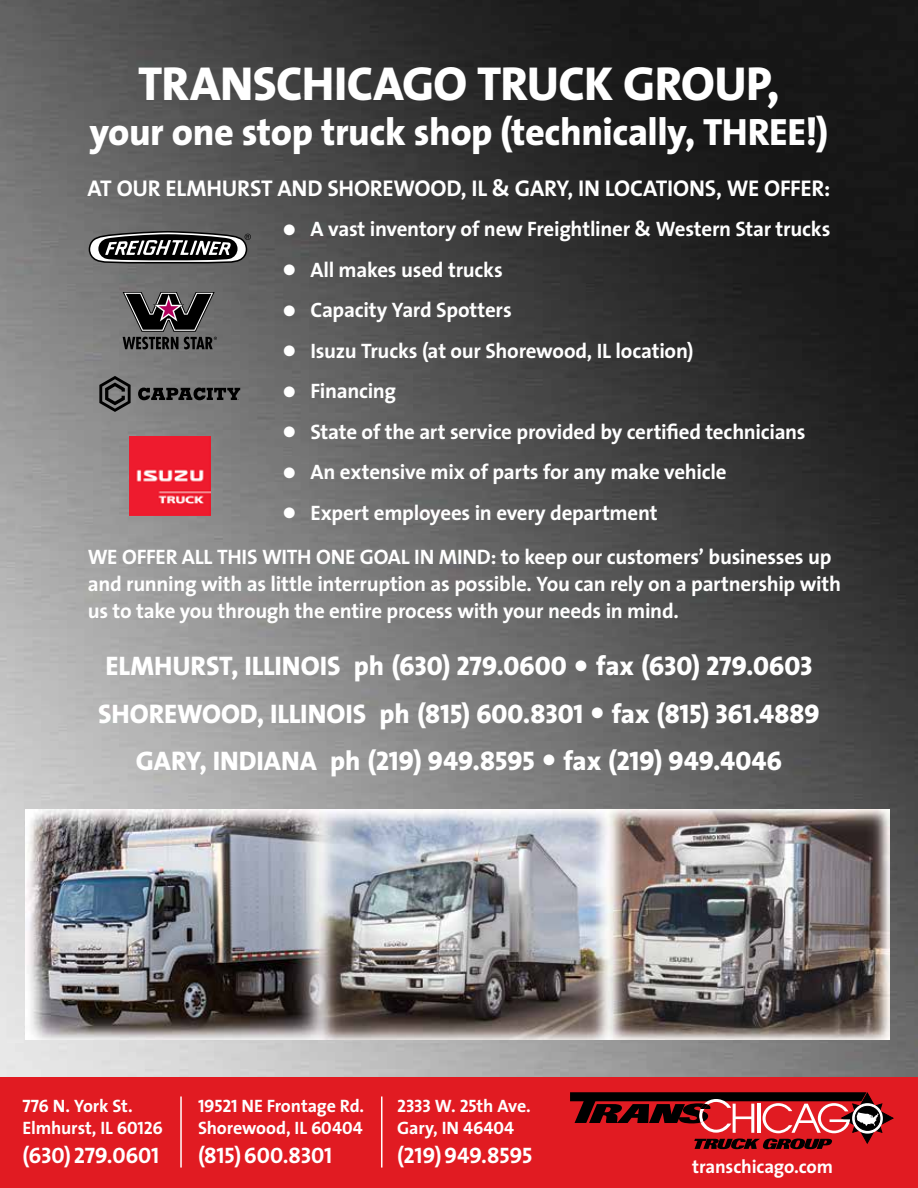
<style>
.page{position:relative;width:918px;height:1188px;background:#fff}
.page>*{position:absolute;margin:0;border:0;box-sizing:border-box;transform-origin:0 0}
.t1{font:800 48px "The Sans";letter-spacing:-.015em;color:#fff}
.t2{font:800 38.25px "The Sans";letter-spacing:-.01em;color:#fff}
.t3{font:27px/47.2px "The Sans Extra Bold Caps";letter-spacing:-.005em;color:#fff;text-align:center}
.t4{font:700 22.8px "The Sans";letter-spacing:-.01em;color:#fff}
.t5{font:22.5px "The Sans Bold Caps";letter-spacing:-.01em;color:#fff}
.t6{font:700 21px/44.5px "The Sans";letter-spacing:-.015em;color:#fff}
.t7{font:700 18.75px "The Sans";letter-spacing:-.01em;color:#fff}
.t8{font:700 18px/22.5px "The Sans";letter-spacing:-.01em;color:#fff}
.s1{font-family:"The Sans";font-weight:800}
.s2{font-family:"The Sans Bold Caps";font-weight:400}
</style>
<div class="page">
<img style="left:0;top:0;width:918px;height:1078px">
<svg style="left:89px;top:231px;width:162px;height:32px"></svg>
<svg style="left:123px;top:292px;width:94px;height:57px;background:#4b4749"></svg>
<img style="left:130px;top:437px;width:80px;height:79px">
<svg style="left:99px;top:376px;width:32px;height:36px"></svg>
<svg style="left:138px;top:388px;width:102px;height:12px"></svg>
<div style="left:0;top:1078px;width:918px;height:110px;background:#e11b22"></div>
<svg style="left:570px;top:1092px;width:324px;height:57px"></svg>
<hr style="left:180px;top:1096px;width:2px;height:72px;background:#fff">
<hr style="left:381px;top:1096px;width:1px;height:72px;background:#fff">
<img style="left:26px;top:810px;width:864px;height:230px">
<h1 class="t1" style="left:138px;top:53px;width:643px">TRANSCHICAGO TRUCK GROUP,</h1>
<h2 class="t2" style="left:90px;top:107px;width:740px">your one stop truck shop (technically, THREE!)</h2>
<p class="t4" style="left:88px;top:173px;width:744px">AT OUR ELMHURST AND SHOREWOOD, IL &amp; GARY, IN LOCATIONS, WE OFFER:</p>
<p class="t6" style="left:284px;top:207px;width:548px">● A vast inventory of new Freightliner &amp; Western Star trucks</p>
<p class="t6" style="left:284px;top:248px;width:221px">● All makes used trucks</p>
<p class="t6" style="left:284px;top:288px;width:230px">● Capacity Yard Spotters</p>
<p class="t6" style="left:284px;top:329px;width:412px">● Isuzu Trucks (at our Shorewood, IL location)</p>
<p class="t6" style="left:284px;top:369px;width:114px">● Financing</p>
<p class="t6" style="left:284px;top:410px;width:524px">● State of the art service provided by certified technicians</p>
<p class="t6" style="left:284px;top:450px;width:445px">● An extensive mix of parts for any make vehicle</p>
<p class="t6" style="left:88px;top:491px;width:745px;text-indent:196px">● Expert employees in every department<br>WE OFFER ALL THIS WITH ONE GOAL IN MIND: to keep our customers’ businesses up</p>
<p class="t6" style="left:88px;top:571px;width:755px;line-height:27px">and running with as little interruption as possible. You can rely on a partnership with us to take you through the entire process with your needs in mind.</p>
<p class="t3" style="left:98px;top:643px;width:723px"><span class="s1">ELMHURST, ILLINOIS ph</span> (630) 279.0600 ● <span class="s1">fax</span> (630) 279.0603<br><span class="s1">SHOREWOOD, ILLINOIS ph</span> (815) 600.8301 ● <span class="s1">fax</span> (815) 361.4889<br><span class="s1">GARY, INDIANA ph</span> (219) 949.8595 ● <span class="s1">fax</span> (219) 949.4046</p>
<p class="t8" style="left:22px;top:1094px;width:142px"><span class="s2">776</span> N. York St.<br>Elmhurst, IL <span class="s2">60126</span></p>
<p class="t5" style="left:22px;top:1141px;width:138px">(630) 279.0601</p>
<p class="t8" style="left:198px;top:1094px;width:168px"><span class="s2">19521</span> NE Frontage Rd.<br>Shorewood, IL <span class="s2">60404</span></p>
<p class="t5" style="left:198px;top:1141px;width:136px">(815) 600.8301</p>
<p class="t8" style="left:397px;top:1094px;width:135px"><span class="s2">2333</span> W. <span class="s2">25</span>th Ave.<br>Gary, IN <span class="s2">46404</span></p>
<p class="t5" style="left:397px;top:1141px;width:137px">(219) 949.8595</p>
<p class="t7" style="left:692px;top:1154px;width:142px">transchicago.com</p>
</div>
